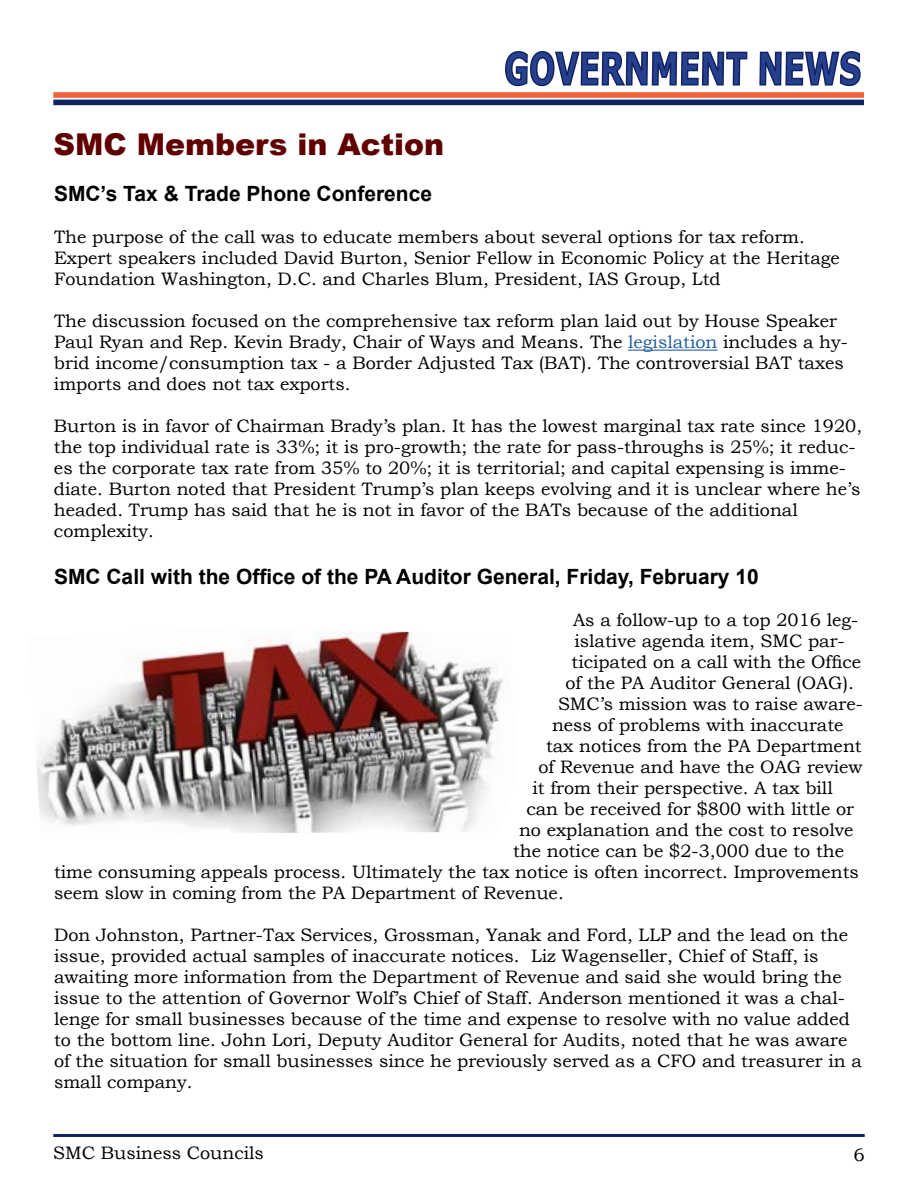
<style>
.page{position:relative;width:918px;height:1188px;background:#fff}
.page>*{position:absolute;margin:0;border:0;box-sizing:border-box;transform-origin:0 0}
.t1{font:900 30px "Arial";color:#610000}
.t2{font:700 21px "Arial";color:#000}
.t3{font:18px/21px "Bookman Old Style";color:#000}
.s1{color:#215e9e}
</style>
<div class="page">
<hr style="left:53px;top:1134px;width:812px;height:3px;background:#132361">
<svg style="left:505px;top:51px;width:356px;height:36px"></svg>
<div style="left:53px;top:100px;width:811px;height:5px;background:#132361"></div>
<div style="left:53px;top:92px;width:811px;height:6px;background:#f1613a"></div>
<img style="left:37px;top:631px;width:466px;height:202px">
<hr style="left:628px;top:350px;width:89px;height:1px;background:#215e9e">
<h1 class="t1" style="left:54px;top:123px;width:392px">SMC Members in Action</h1>
<p class="t2" style="left:54px;top:179px;width:380px">SMC’s Tax &amp; Trade Phone Conference</p>
<p class="t3" style="left:54px;top:226px;width:787px">The purpose of the call was to educate members about several options for tax reform.<br>Expert speakers included David Burton, Senior Fellow in Economic Policy at the Heritage<br>Foundation Washington, D.C. and Charles Blum, President, IAS Group, Ltd</p>
<p class="t3" style="left:54px;top:310px;width:796px">The discussion focused on the comprehensive tax reform plan laid out by House Speaker Paul Ryan and Rep. Kevin Brady, Chair of Ways and Means. The <span class="s1">legislation</span> includes a hy&shy;brid income/consumption tax - a Border Adjusted Tax (BAT). The controversial BAT taxes imports and does not tax exports.</p>
<p class="t3" style="left:54px;top:415px;width:810px">Burton is in favor of Chairman Brady’s plan. It has the lowest marginal tax rate since 1920, the top individual rate is 33%; it is pro-growth; the rate for pass-throughs is 25%; it reduc&shy;es the corporate tax rate from 35% to 20%; it is territorial; and capital expensing is imme&shy;diate. Burton noted that President Trump’s plan keeps evolving and it is unclear where he’s headed. Trump has said that he is not in favor of the BATs because of the additional complexity.</p>
<p class="t2" style="left:54px;top:562px;width:706px">SMC Call with the Office of the PA Auditor General, Friday, February 10</p>
<p class="t3" style="left:573px;top:609px;width:287px">As a follow-up to a top 2016 leg-</p>
<p class="t3" style="left:574px;top:630px;width:272px">islative agenda item, SMC par-</p>
<p class="t3" style="left:572px;top:651px;width:291px">ticipated on a call with the Office</p>
<p class="t3" style="left:566px;top:672px;width:290px">of the PA Auditor General (OAG).</p>
<p class="t3" style="left:558px;top:693px;width:306px">SMC’s mission was to raise aware-</p>
<p class="t3" style="left:552px;top:714px;width:293px">ness of problems with inaccurate</p>
<p class="t3" style="left:546px;top:735px;width:317px">tax notices from the PA Department</p>
<p class="t3" style="left:539px;top:756px;width:325px">of Revenue and have the OAG review</p>
<p class="t3" style="left:533px;top:777px;width:302px">it from their perspective. A tax bill</p>
<p class="t3" style="left:527px;top:798px;width:329px">can be received for $800 with little or</p>
<p class="t3" style="left:519px;top:819px;width:336px">no explanation and the cost to resolve</p>
<p class="t3" style="left:513px;top:840px;width:333px">the notice can be $2-3,000 due to the</p>
<p class="t3" style="left:54px;top:861px;width:806px">time consuming appeals process. Ultimately the tax notice is often incorrect. Improvements</p>
<p class="t3" style="left:54px;top:882px;width:511px">seem slow in coming from the PA Department of Revenue.</p>
<p class="t3" style="left:54px;top:924px;width:809px">Don Johnston, Partner-Tax Services, Grossman, Yanak and Ford, LLP and the lead on the issue, provided actual samples of inaccurate notices. Liz Wagenseller, Chief of Staff, is awaiting more information from the Department of Revenue and said she would bring the issue to the attention of Governor Wolf’s Chief of Staff. Anderson mentioned it was a chal&shy;lenge for small businesses because of the time and expense to resolve with no value added to the bottom line. John Lori, Deputy Auditor General for Audits, noted that he was aware of the situation for small businesses since he previously served as a CFO and treasurer in a small company.</p>
<p class="t3" style="left:53px;top:1143px;width:212px">SMC Business Councils</p>
<p class="t3" style="left:854px;top:1144px;width:13px">6</p>
</div>
